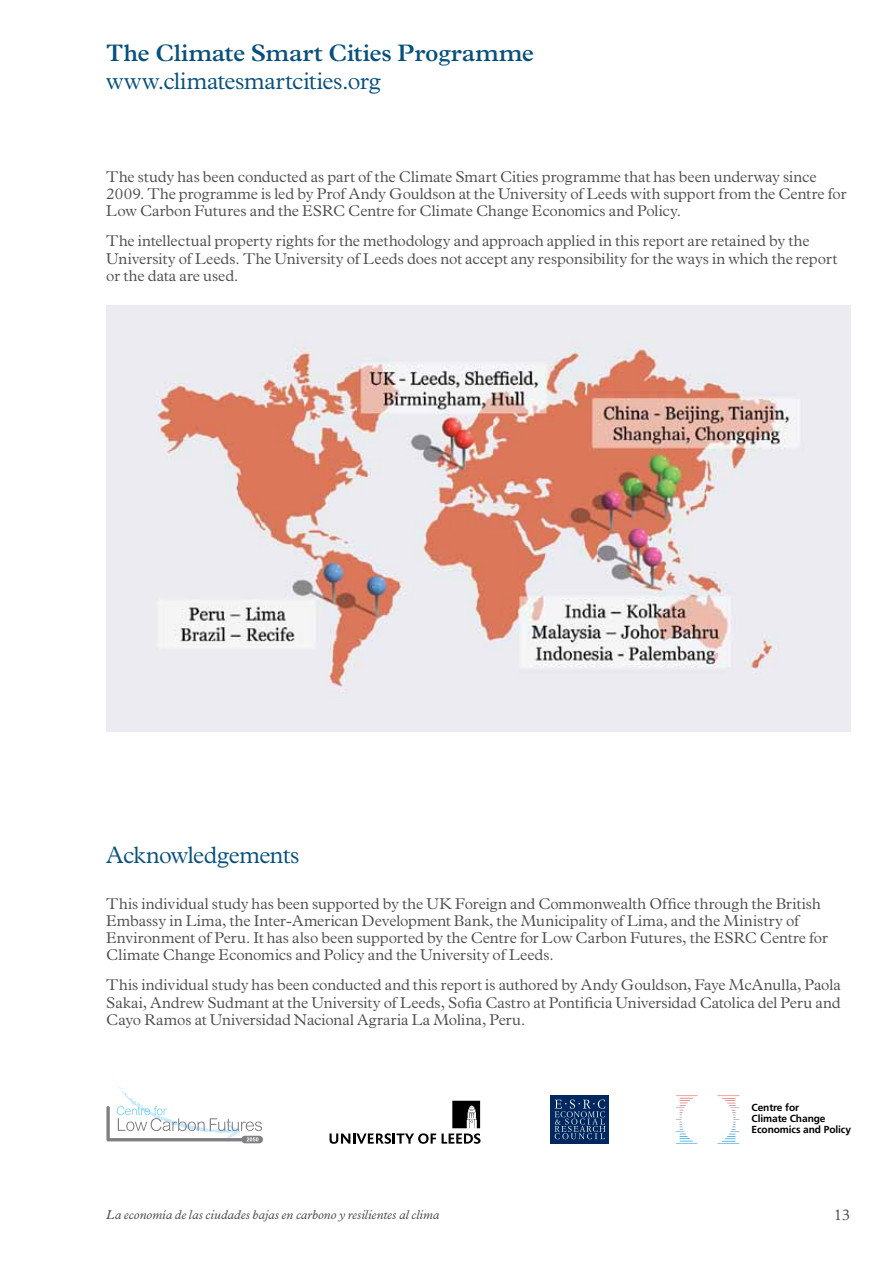
<style>
.page{position:relative;width:893px;height:1263px;background:#fff}
.page>*{position:absolute;margin:0;border:0;box-sizing:border-box;transform-origin:0 0}
.t1{font:300 24px "Plantin";letter-spacing:-.02em;color:#08507b}
.t2{font:600 24px "Plantin";letter-spacing:-.005em;color:#08507b}
.t3{font:300 15.75px/17.2px "Plantin";letter-spacing:-.005em;color:#4d4d4f}
.t4{font:italic 12.75px "Plantin";letter-spacing:.005em;color:#4d4d4f}
.t5{font:700 10.2px/10.8px "Frutiger";letter-spacing:-.01em;color:#000}
</style>
<div class="page">
<img style="left:106px;top:306px;width:744px;height:425px">
<svg style="left:106px;top:1080px;width:157px;height:63px"></svg>
<div style="left:550px;top:1095px;width:59px;height:49px;background:#00285e"></div>
<svg style="left:554px;top:1099px;width:52px;height:40px"></svg>
<svg style="left:676px;top:1095px;width:63px;height:49px"></svg>
<svg style="left:330px;top:1133px;width:106px;height:11px"></svg>
<svg style="left:442px;top:1101px;width:39px;height:43px"></svg>
<h1 class="t2" style="left:106px;top:38px;width:429px">The Climate Smart Cities Programme</h1>
<h1 class="t1" style="left:106px;top:67px;width:276px">www.climatesmartcities.org</h1>
<p class="t3" style="left:106px;top:168px;width:742px">The study has been conducted as part of the Climate Smart Cities programme that has been underway since<br>2009. The programme is led by Prof Andy Gouldson at the University of Leeds with support from the Centre for<br>Low Carbon Futures and the ESRC Centre for Climate Change Economics and Policy.</p>
<p class="t3" style="left:106px;top:233px;width:732px">The intellectual property rights for the methodology and approach applied in this report are retained by the<br>University of Leeds. The University of Leeds does not accept any responsibility for the ways in which the report or the data are used.</p>
<h1 class="t1" style="left:106px;top:841px;width:195px">Acknowledgements</h1>
<p class="t3" style="left:106px;top:895px;width:723px">This individual study has been supported by the UK Foreign and Commonwealth Office through the British Embassy in Lima, the Inter-American Development Bank, the Municipality of Lima, and the Ministry of Environment of Peru. It has also been supported by the Centre for Low Carbon Futures, the ESRC Centre for Climate Change Economics and Policy and the University of Leeds.</p>
<p class="t3" style="left:106px;top:976px;width:736px;text-align:justify">This individual study has been conducted and this report is authored by Andy Gouldson, Faye McAnulla, Paola Sakai, Andrew Sudmant at the University of Leeds, Sofia Castro at Pontificia Universidad Catolica del Peru and Cayo Ramos at Universidad Nacional Agraria La Molina, Peru.</p>
<p class="t5" style="left:752px;top:1102px;width:101px">Centre for<br>Climate Change<br>Economics and Policy</p>
<p class="t4" style="left:106px;top:1207px;width:335px">La economía de las ciudades bajas en carbono y resilientes al clima</p>
<p class="t3" style="left:834px;top:1206px;width:18px">13</p>
</div>
